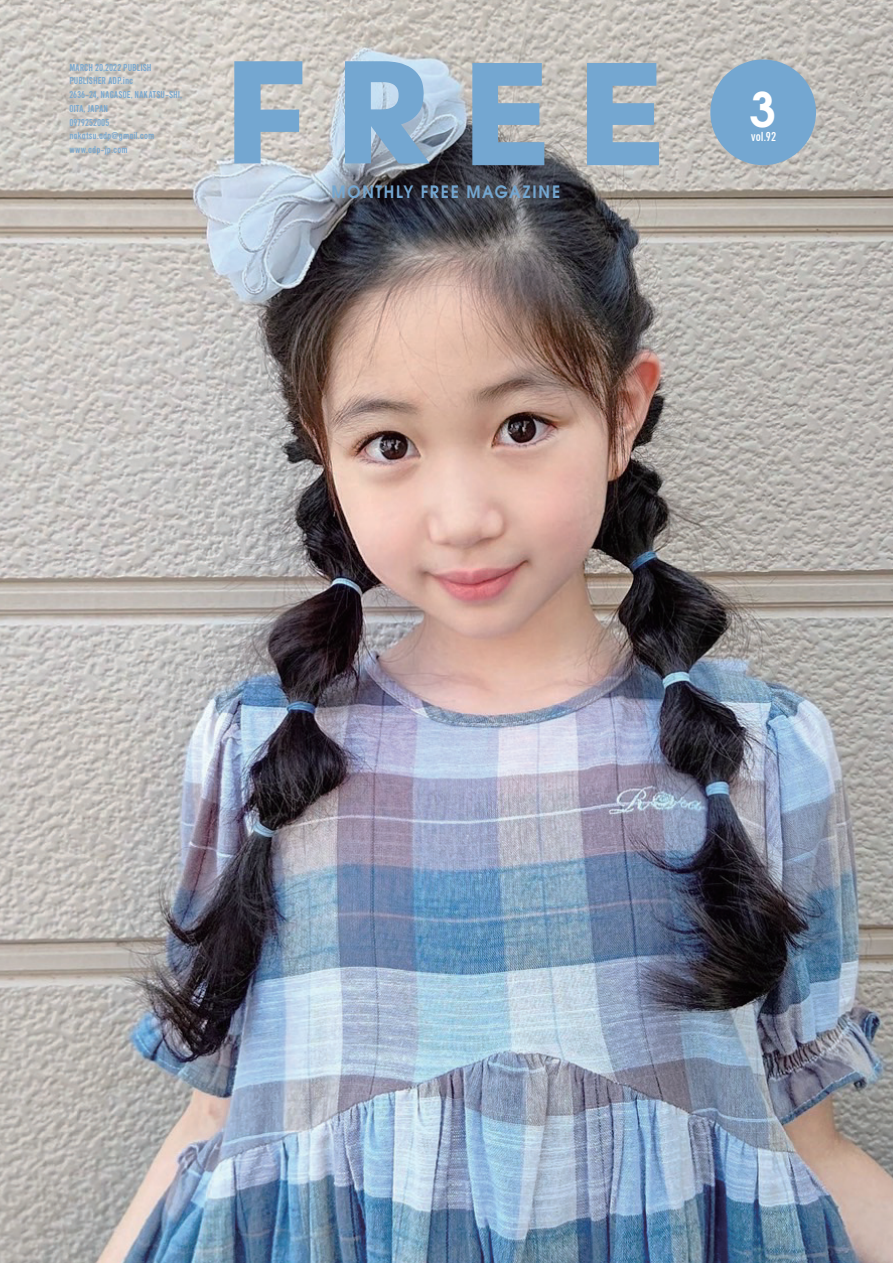
<style>
.page{position:relative;width:893px;height:1263px;background:#fff}
.page>*{position:absolute;margin:0;border:0;box-sizing:border-box;transform-origin:0 0}
.t1{font:600 47.4px "URW Gothic L";color:#fff}
.t2{font:600 16.95px "URW Gothic L";letter-spacing:.11em;color:#74a7d1;scale:.92 1}
.t3{font:13.5px "Abbey Road";color:#fff;scale:.92 1}
.t4{font:10.35px/13.8px "Abbey Road";letter-spacing:.005em;color:#74a7d1;scale:.92 1}
</style>
<div class="page">
<img style="left:0;top:0;width:893px;height:1263px">
<svg style="left:234px;top:61px;width:68px;height:102px;background:#93b3cc"></svg>
<svg style="left:345px;top:61px;width:85px;height:102px;background:#86b0d2"></svg>
<svg style="left:472px;top:63px;width:72px;height:102px;background:#86abca"></svg>
<svg style="left:587px;top:63px;width:72px;height:102px;background:#87accb"></svg>
<div style="left:710px;top:59px;width:106px;height:106px;background:#74a7d1;border-radius:50%"></div>
<p class="t4" style="left:69px;top:60px;width:124px">MARCH 20,2022 PUBLISH<br>PUBLISHER ADP.inc<br>2636-24, NAGASOE, NAKATSU-SHI,<br>OITA, JAPAN<br>0979252005 nakatsu.adp@gmail.com www.adp-jp.com</p>
<h2 class="t2" style="left:332px;top:180px;width:250px">MONTHLY FREE MAGAZINE</h2>
<h1 class="t1" style="left:750px;top:77px;width:28px">3</h1>
<h3 class="t3" style="left:751px;top:130px;width:29px">vol.92</h3>
</div>
